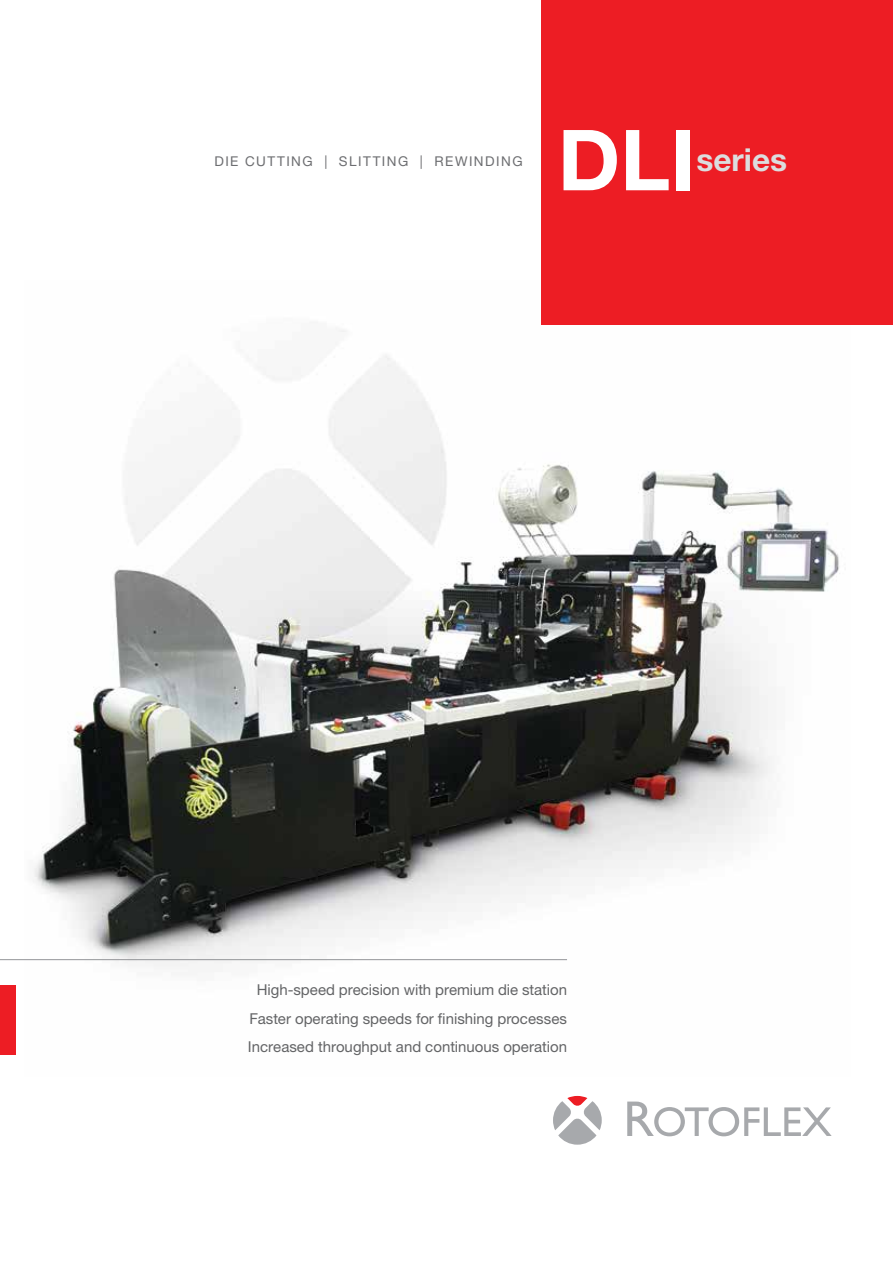
<style>
.page{position:relative;width:893px;height:1263px;background:#fff}
.page>*{position:absolute;margin:0;border:0;box-sizing:border-box;transform-origin:0 0}
.t1{font:700 84.3px "Helvetica Neue";color:#fff}
.t2{font:700 31.65px "Helvetica Neue";color:#dcddde}
.t3{font:15px/28.5px "Helvetica Neue";color:#636466;text-align:center}
.t4{font:13.5px "Helvetica Neue";letter-spacing:.11em;color:#6d6e71}
</style>
<div class="page">
<img style="left:25px;top:280px;width:826px;height:687px">
<div style="left:542px;top:0;width:351px;height:324px;background:#ed1d24"></div>
<div style="left:0;top:985px;width:16px;height:70px;background:#ed1d24"></div>
<hr style="left:0;top:959px;width:567px;height:1px;background:#939598">
<svg style="left:553px;top:1096px;width:49px;height:49px"></svg>
<svg style="left:627px;top:1101px;width:205px;height:35px"></svg>
<h1 class="t1" style="left:558px;top:108px;width:139px">DLI</h1>
<p class="t4" style="left:214px;top:153px;width:310px">DIE CUTTING | SLITTING | REWINDING</p>
<h2 class="t2" style="left:696px;top:140px;width:92px">series</h2>
<p class="t3" style="left:248px;top:975px;width:321px">High-speed precision with premium die station<br>Faster operating speeds for finishing processes<br>Increased throughput and continuous operation</p>
</div>
